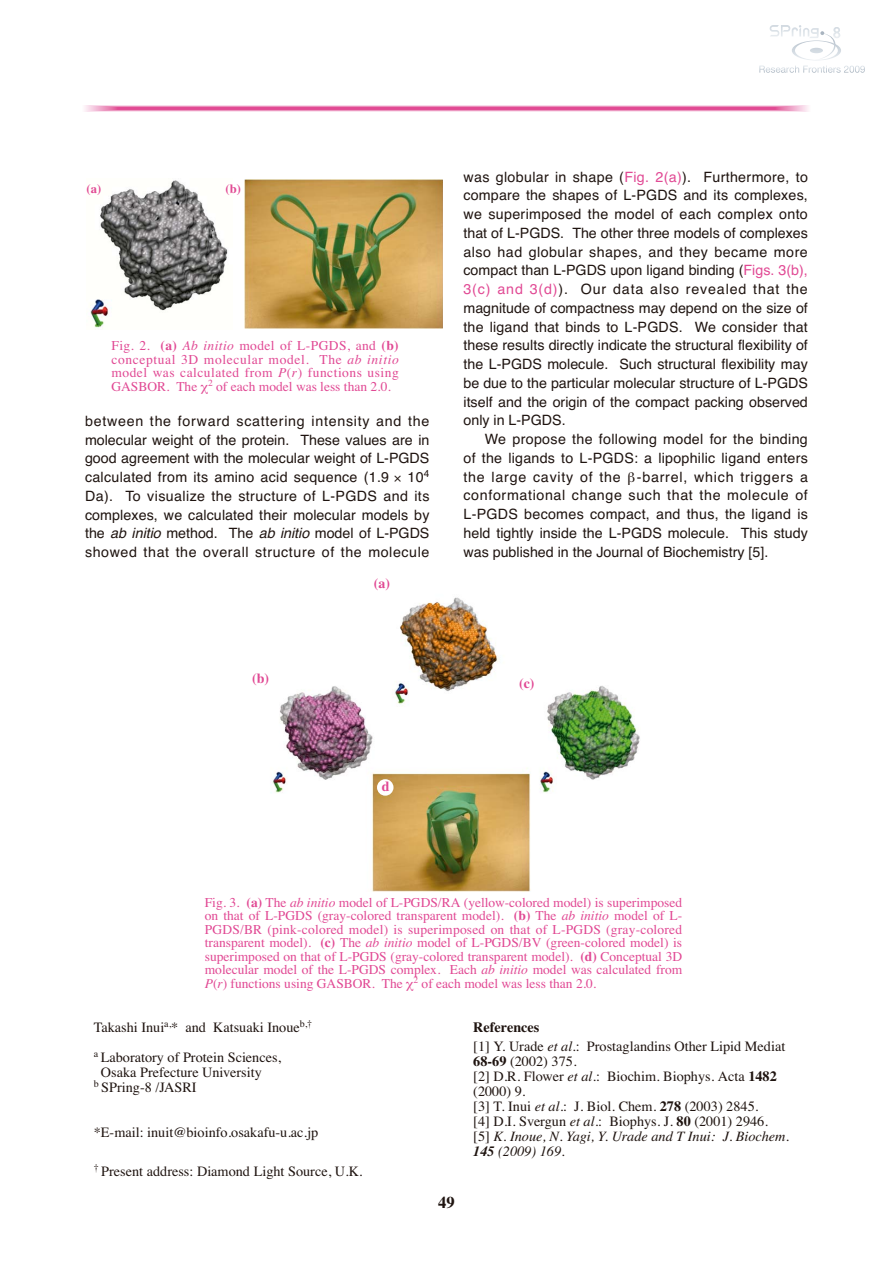
<style>
.page{position:relative;width:893px;height:1263px;background:#fff}
.page>*{position:absolute;margin:0;border:0;box-sizing:border-box;transform-origin:0 0}
.t1{font:700 16.5px "Times";color:#1f1410}
.t2{font:14.25px/18.8px "Helvetica";color:#1f1410;text-align:justify}
.t3{font:14.25px/15px "Times";color:#1f1410}
.t4{font:700 13.95px "Times";color:#e14994}
.t5{font:13.5px/13.5px "Times";color:#e14994;text-align:justify}
.t6{font:700 12.6px "Times";color:#e14994}
.s1{font-weight:700}
.s2{font-style:italic}
.s3{color:#e14994}
.s4{font-weight:700;font-style:italic}
</style>
<div class="page">
<svg style="left:759px;top:25px;width:106px;height:48px"></svg>
<svg style="left:83px;top:105px;width:727px;height:6px"></svg>
<div style="left:96px;top:106px;width:700px;height:5px;background:#f1b3d2"></div>
<svg style="left:99px;top:106px;width:695px;height:4px"></svg>
<hr style="left:113px;top:107px;width:667px;height:3px;background:#e670a7">
<hr style="left:113px;top:107px;width:666px;height:2px;background:#e56ca5">
<hr style="left:114px;top:107px;width:665px;height:2px;background:#e467a2">
<hr style="left:115px;top:107px;width:663px;height:2px;background:#e3609e">
<hr style="left:116px;top:108px;width:661px;height:1px;background:#e2589b">
<hr style="left:117px;top:108px;width:659px;height:1px;background:#e25097">
<hr style="left:118px;top:108px;width:657px;height:1px;background:#e14994">
<img style="left:272px;top:597px;width:368px;height:295px">
<div style="left:377px;top:779px;width:16px;height:17px;background:#fff;border-radius:50%"></div>
<img style="left:90px;top:180px;width:138px;height:149px">
<img style="left:244px;top:180px;width:199px;height:149px">
<p class="t6" style="left:87px;top:184px;width:16px">(a)</p>
<p class="t6" style="left:226px;top:184px;width:17px">(b)</p>
<p class="t5" style="left:111px;top:340px;width:289px">Fig. 2. <span class="s1">(a)</span> <span class="s2">Ab initio</span> model of L-PGDS, and <span class="s1">(b) </span>conceptual 3D molecular model. The <span class="s2">ab initio </span>model was calculated from <span class="s2">P</span>(<span class="s2">r</span>) functions using GASBOR. The <sup>2</sup> of each model was less than 2.0.</p>
<p class="t2" style="left:85px;top:413px;width:346px">between the forward scattering intensity and the molecular weight of the protein. These values are in good agreement with the molecular weight of L-PGDS calculated from its amino acid sequence (1.9</p>
<p class="t2" style="left:85px;top:469px;width:346px;text-indent:322px">10<sup>4<br></sup>Da). To visualize the structure of L-PGDS and its complexes, we calculated their molecular models by the <span class="s2">ab initio</span> method. The <span class="s2">ab initio</span> model of L-PGDS showed that the overall structure of the molecule</p>
<p class="t4" style="left:374px;top:578px;width:18px">(a)</p>
<p class="t2" style="left:463px;top:169px;width:346px">was globular in shape (<span class="s3">Fig. 2(a)</span>). Furthermore, to compare the shapes of L-PGDS and its complexes, we superimposed the model of each complex onto that of L-PGDS. The other three models of complexes also had globular shapes, and they became more compact than L-PGDS upon ligand binding (<span class="s3">Figs. 3(b), 3(c) and 3(d)</span>). Our data also revealed that the magnitude of compactness may depend on the size of the ligand that binds to L-PGDS. We consider that these results directly indicate the structural flexibility of the L-PGDS molecule. Such structural flexibility may be due to the particular molecular structure of L-PGDS itself and the origin of the compact packing observed only in L-PGDS.</p>
<p class="t2" style="left:463px;top:431px;width:346px;text-indent:21px">We propose the following model for the binding of the ligands to L-PGDS: a lipophilic ligand enters the large cavity of the -barrel, which triggers a conformational change such that the molecule of L-PGDS becomes compact, and thus, the ligand is held tightly inside the L-PGDS molecule. This study was published in the Journal of Biochemistry [5].</p>
<p class="t4" style="left:252px;top:673px;width:19px">(b)</p>
<p class="t4" style="left:519px;top:678px;width:17px">(c)</p>
<p class="t4" style="left:382px;top:781px;width:9px">d</p>
<p class="t5" style="left:205px;top:897px;width:479px">Fig. 3. <span class="s1">(a)</span> The <span class="s2">ab initio</span> model of L-PGDS/RA (yellow-colored model) is superimposed on that of L-PGDS (gray-colored transparent model). <span class="s1">(b)</span> The <span class="s2">ab initio</span> model of L-PGDS/BR (pink-colored model) is superimposed on that of L-PGDS (gray-colored transparent model). <span class="s1">(c)</span> The <span class="s2">ab initio</span> model of L-PGDS/BV (green-colored model) is superimposed on that of L-PGDS (gray-colored transparent model). <span class="s1">(d)</span> Conceptual 3D molecular model of the L-PGDS complex. Each <span class="s2">ab initio</span> model was calculated from <span class="s2">P</span>(<span class="s2">r</span>) functions using GASBOR. The <sup>2</sup> of each model was less than 2.0.</p>
<p class="t3" style="left:473px;top:1019px;width:314px;line-height:19.5px"><span class="s1">References<br></span>[1] Y. Urade <span class="s2">et al</span>.: Prostaglandins Other Lipid Mediat</p>
<p class="t3" style="left:473px;top:1055px;width:317px"><span class="s1">68-69</span> (2002) 375.<br>[2] D.R. Flower <span class="s2">et al</span>.: Biochim. Biophys. Acta <span class="s1">1482 </span>(2000) 9.<br>[3] T. Inui <span class="s2">et al</span>.: J. Biol. Chem. <span class="s1">278</span> (2003) 2845.<br>[4] D.I. Svergun <span class="s2">et al</span>.: Biophys. J. <span class="s1">80</span> (2001) 2946.<br>[5] <span class="s2">K. Inoue, N. Yagi, Y. Urade and T Inui: J. Biochem.<br></span><span class="s4">145</span> <span class="s2">(2009) 169</span>.</p>
<p class="t3" style="left:94px;top:1013px;width:220px;line-height:30px">Takashi Inui<sup>a,</sup>* and Katsuaki Inoue<sup>b,† a</sup> Laboratory of Protein Sciences,</p>
<p class="t3" style="left:94px;top:1066px;width:170px;text-indent:7px">Osaka Prefecture University <sup>b</sup> SPring-8 /JASRI</p>
<p class="t3" style="left:94px;top:1126px;width:226px">*E-mail: inuit@bioinfo.osakafu-u.ac.jp</p>
<p class="t3" style="left:94px;top:1165px;width:270px"><sup>†</sup> Present address: Diamond Light Source, U.K.</p>
<p class="t1" style="left:438px;top:1196px;width:18px">49</p>
</div>
